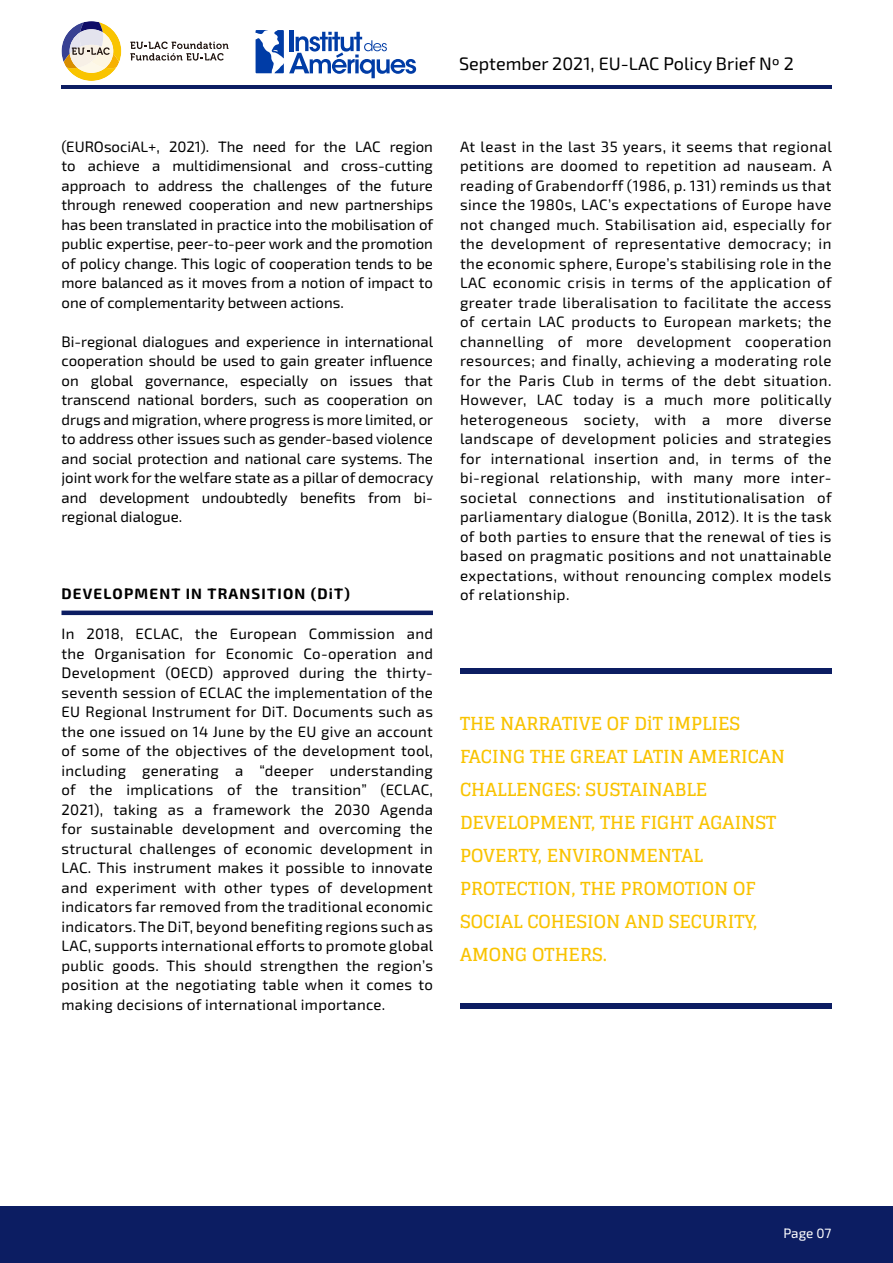
<style>
.page{position:relative;width:893px;height:1263px;background:#fff}
.page>*{position:absolute;margin:0;border:0;box-sizing:border-box;transform-origin:0 0}
.t1{font:700 18px/33px "Glegoo";color:#f9c300}
.t2{font:18px "Exo 2";color:#000}
.t3{font:15px/19.5px "Exo 2";letter-spacing:.005em;color:#000;text-align:justify}
.t4{font:700 15px "Exo 2";letter-spacing:.08em;color:#000}
.t5{font:13.5px "Exo 2";color:#fff}
</style>
<div class="page">
<svg style="left:130px;top:42px;width:99px;height:19px"></svg>
<svg style="left:62px;top:21px;width:59px;height:60px"></svg>
<hr style="left:62px;top:86px;width:769px;height:3px;background:#0c1d62">
<div style="left:0;top:1206px;width:893px;height:57px;background:#0c1d62"></div>
<svg style="left:256px;top:30px;width:160px;height:48px"></svg>
<hr style="left:62px;top:611px;width:371px;height:4px;background:#0c1d62">
<div style="left:460px;top:668px;width:371px;height:5px;background:#0c1d62"></div>
<div style="left:460px;top:1003px;width:371px;height:5px;background:#0c1d62"></div>
<p class="t2" style="left:459px;top:51px;width:336px">September 2021, EU-LAC Policy Brief Nº 2</p>
<p class="t3" style="left:62px;top:136px;width:373px">(EUROsociAL+, 2021). The need for the LAC region to achieve a multidimensional and cross-cutting approach to address the challenges of the future through renewed cooperation and new partnerships has been translated in practice into the mobilisation of public expertise, peer-to-peer work and the promotion of policy change. This logic of cooperation tends to be more balanced as it moves from a notion of impact to one of complementarity between actions.</p>
<p class="t3" style="left:62px;top:331px;width:373px">Bi-regional dialogues and experience in international cooperation should be used to gain greater influence on global governance, especially on issues that transcend national borders, such as cooperation on drugs and migration, where progress is more limited, or to address other issues such as gender-based violence and social protection and national care systems. The joint work for the welfare state as a pillar of democracy and development undoubtedly benefits from bi&shy;regional dialogue.</p>
<p class="t4" style="left:62px;top:583px;width:290px">DEVELOPMENT IN TRANSITION (DiT)</p>
<p class="t3" style="left:62px;top:623px;width:373px">In 2018, ECLAC, the European Commission and the Organisation for Economic Co-operation and Development (OECD) approved during the thirty&shy;seventh session of ECLAC the implementation of the EU Regional Instrument for DiT. Documents such as the one issued on 14 June by the EU give an account of some of the objectives of the development tool, including generating a “deeper understanding of the implications of the transition” (ECLAC, 2021), taking as a framework the 2030 Agenda for sustainable development and overcoming the structural challenges of economic development in LAC. This instrument makes it possible to innovate and experiment with other types of development indicators far removed from the traditional economic indicators. The DiT, beyond benefiting regions such as LAC, supports international efforts to promote global public goods. This should strengthen the region’s position at the negotiating table when it comes to making decisions of international importance.</p>
<p class="t3" style="left:460px;top:136px;width:373px">At least in the last 35 years, it seems that regional petitions are doomed to repetition ad nauseam. A reading of Grabendorff (1986, p. 131) reminds us that since the 1980s, LAC’s expectations of Europe have not changed much. Stabilisation aid, especially for the development of representative democracy; in the economic sphere, Europe’s stabilising role in the LAC economic crisis in terms of the application of greater trade liberalisation to facilitate the access of certain LAC products to European markets; the channelling of more development cooperation resources; and finally, achieving a moderating role for the Paris Club in terms of the debt situation.<br>However, LAC today is a much more politically heterogeneous society, with a more diverse landscape of development policies and strategies for international insertion and, in terms of the bi-regional relationship, with many more inter&shy;societal connections and institutionalisation of parliamentary dialogue (Bonilla, 2012). It is the task of both parties to ensure that the renewal of ties is based on pragmatic positions and not unattainable expectations, without renouncing complex models of relationship.</p>
<p class="t1" style="left:460px;top:707px;width:326px">THE NARRATIVE OF DiT IMPLIES<br>FACING THE GREAT LATIN AMERICAN<br>CHALLENGES: SUSTAINABLE<br>DEVELOPMENT, THE FIGHT AGAINST<br>POVERTY, ENVIRONMENTAL<br>PROTECTION, THE PROMOTION OF<br>SOCIAL COHESION AND SECURITY,<br>AMONG OTHERS.</p>
<p class="t5" style="left:783px;top:1223px;width:50px">Page 07</p>
</div>
